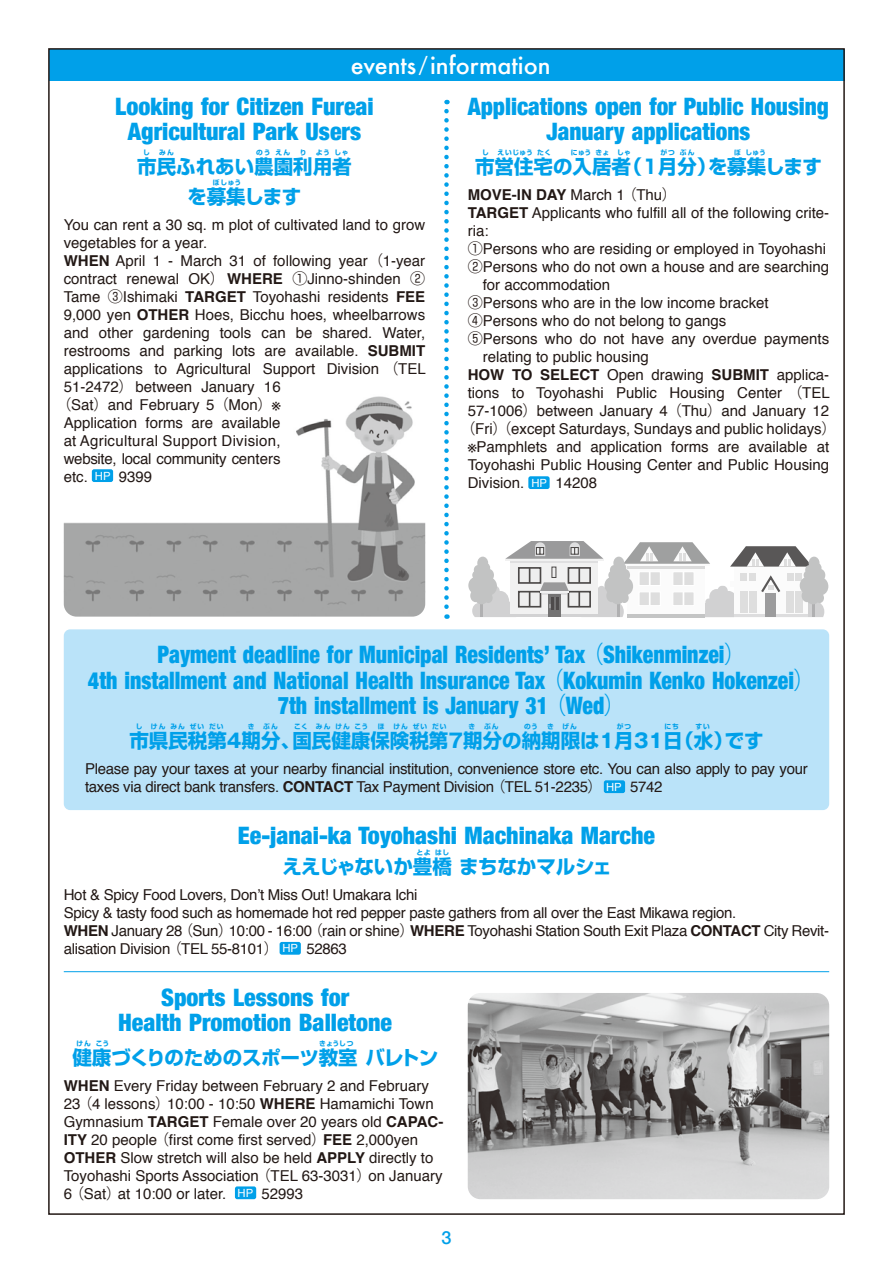
<style>
.page{position:relative;width:893px;height:1263px;background:#fff}
.page>*{position:absolute;margin:0;border:0;box-sizing:border-box;transform-origin:0 0}
.t1{font:900 condensed 24px/25.5px "Helvetica Neue";color:#00a0e9;text-align:center}
.t2{font:900 condensed 24px/25.5px "Helvetica Neue";color:#00a0e9;text-align:center;scale:.91 1}
.t3{font:500 23.4px "Futura";color:#fff}
.t4{font:700 19.5px/30px "Shin Go Pro";color:#00a0e9;text-align:center}
.t5{font:500 18px "Helvetica Neue";color:#00a0e9}
.t6{font:15px/18px "Helvetica";color:#221815}
.t7{font:15px/18px "Helvetica";letter-spacing:-.02em;color:#221815}
.t8{font:15px "Helvetica";letter-spacing:.02em;color:#221815}
.t9{font:700 15px "Helvetica";color:#221815}
.t10{font:700 6.75px "Shin Go Pro";letter-spacing:.04em;color:#00a0e9}
.t11{font:700 6.75px "Shin Go Pro";letter-spacing:.095em;color:#00a0e9}
.t12{font:700 6.75px "Shin Go Pro";letter-spacing:.15em;color:#00a0e9}
.s1{font-family:"Koz Go Pro";font-weight:400}
.s2{font-weight:400}
.s3{font-weight:700}
.s4{font-family:"Shin Go Pro"}
.s5{font-family:"Koz Go Pro"}
.s6{font-size:11.25px;color:#fff}
.s7{font-family:"Koz Go Pro";font-weight:400;font-stretch:normal}
.s8{font-family:"Gothic MB101 Pro"}
</style>
<div class="page">
<div style="left:49px;top:49px;width:795px;height:32px;background:#00a0e9"></div>
<div style="left:64px;top:629px;width:765px;height:181px;background:#bae3f9;border-radius:6px"></div>
<img style="left:468px;top:993px;width:361px;height:206px">
<img style="left:64px;top:396px;width:361px;height:221px">
<div style="left:92px;top:469px;width:21px;height:13px;background:#00a0e9;border-radius:2px"></div>
<div style="left:235px;top:1186px;width:21px;height:13px;background:#00a0e9;border-radius:2px"></div>
<div style="left:280px;top:942px;width:21px;height:13px;background:#00a0e9;border-radius:2px"></div>
<svg style="left:444px;top:111px;width:5px;height:508px"></svg>
<div style="left:528px;top:476px;width:22px;height:13px;background:#00a0e9;border-radius:2px"></div>
<div style="left:604px;top:780px;width:21px;height:13px;background:#00a0e9;border-radius:2px"></div>
<hr style="left:64px;top:971px;width:765px;height:1px;background:#00a0e9">
<svg style="left:468px;top:541px;width:360px;height:76px"></svg>
<h2 class="t3" style="left:351px;top:50px;width:201px">events<span class="s1">/</span>information</h2>
<h1 class="t1" style="left:115px;top:92px;width:260px">Looking for Citizen Fureai<br>Agricultural Park Users</h1>
<h3 class="t4" style="left:137px;top:150px;width:216px">市民ふれあい農園利用者を募集します</h3>
<h1 class="t1" style="left:468px;top:92px;width:363px">Applications open for Public Housing<br>January applications</h1>
<h3 class="t4" style="left:475px;top:150px;width:348px">市営住宅の入居者（１月分）を募集します</h3>
<p class="t10" style="left:482px;top:147px;width:285px">し　えいじゅう たく　　 にゅう きょ しゃ　　　 がつ ぶん　　　　　ぼ しゅう</p>
<p class="t9" style="left:468px;top:183px;width:211px">MOVE-IN DAY <span class="s2">March 1</span> <span class="s1">（</span><span class="s2">Thu</span><span class="s1">）</span></p>
<p class="t6" style="left:468px;top:204px;width:363px"><span class="s3">TARGET</span> Applicants who fulfill all of the following crite-</p>
<p class="t6" style="left:468px;top:222px;width:22px">ria:</p>
<p class="t6" style="left:468px;top:240px;width:360px"><span class="s4">①</span>Persons who are residing or employed in Toyohashi</p>
<p class="t6" style="left:468px;top:258px;width:363px"><span class="s4">②</span>Persons who do not own a house and are searching</p>
<p class="t6" style="left:483px;top:276px;width:129px">for accommodation</p>
<p class="t6" style="left:468px;top:294px;width:302px"><span class="s4">③</span>Persons who are in the low income bracket</p>
<p class="t6" style="left:468px;top:312px;width:260px"><span class="s4">④</span>Persons who do not belong to gangs</p>
<p class="t6" style="left:468px;top:330px;width:363px"><span class="s4">⑤</span>Persons who do not have any overdue payments</p>
<p class="t6" style="left:483px;top:348px;width:167px">relating to public housing</p>
<p class="t6" style="left:468px;top:366px;width:363px"><span class="s3">HOW TO SELECT</span> Open drawing <span class="s3">SUBMIT</span> applica-</p>
<p class="t6" style="left:468px;top:384px;width:363px">tions to Toyohashi Public Housing Center <span class="s5">（</span>TEL</p>
<p class="t6" style="left:468px;top:402px;width:363px">57-1006<span class="s5">）</span>between January 4 <span class="s5">（</span>Thu<span class="s5">）</span>and January 12</p>
<p class="t6" style="left:461px;top:420px;width:377px"><span class="s5">（</span>Fri<span class="s5">）（</span>except Saturdays, Sundays and public holidays<span class="s5">）</span></p>
<p class="t6" style="left:468px;top:438px;width:363px">※Pamphlets and application forms are available at</p>
<p class="t6" style="left:468px;top:456px;width:363px">Toyohashi Public Housing Center and Public Housing</p>
<p class="t6" style="left:468px;top:474px;width:131px">Division. <span class="s6">HP</span> 14208</p>
<p class="t11" style="left:300px;top:147px;width:8px">り</p>
<p class="t11" style="left:316px;top:147px;width:34px">よう しゃ</p>
<p class="t6" style="left:64px;top:216px;width:363px">You can rent a 30 sq. m plot of cultivated land to grow</p>
<p class="t6" style="left:64px;top:234px;width:145px">vegetables for a year.</p>
<p class="t6" style="left:64px;top:252px;width:363px"><span class="s3">WHEN</span> April 1 - March 31 of following year <span class="s5">（</span>1-year</p>
<p class="t6" style="left:64px;top:270px;width:363px">contract renewal OK<span class="s5">）</span><span class="s3">WHERE</span> <span class="s4">①</span>Jinno-shinden <span class="s4">②</span></p>
<p class="t6" style="left:64px;top:288px;width:363px">Tame <span class="s4">③</span>Ishimaki <span class="s3">TARGET</span> Toyohashi residents <span class="s3">FEE</span></p>
<p class="t6" style="left:64px;top:306px;width:363px">9,000 yen <span class="s3">OTHER</span> Hoes, Bicchu hoes, wheelbarrows</p>
<p class="t6" style="left:64px;top:324px;width:363px">and other gardening tools can be shared. Water,</p>
<p class="t6" style="left:64px;top:342px;width:363px">restrooms and parking lots are available. <span class="s3">SUBMIT</span></p>
<p class="t6" style="left:64px;top:360px;width:363px">applications to Agricultural Support Division <span class="s5">（</span>TEL</p>
<p class="t6" style="left:64px;top:378px;width:218px">51-2472<span class="s5">）</span> between January 16</p>
<p class="t6" style="left:57px;top:396px;width:226px"><span class="s5">（</span>Sat<span class="s5">）</span>and February 5 <span class="s5">（</span>Mon<span class="s5">）</span>※</p>
<p class="t6" style="left:64px;top:414px;width:218px">Application forms are available</p>
<p class="t8" style="left:64px;top:429px;width:218px">at Agricultural Support Division,</p>
<p class="t7" style="left:64px;top:450px;width:218px">website, local community centers</p>
<p class="t6" style="left:64px;top:468px;width:90px">etc. <span class="s6">HP</span> 9399</p>
<h1 class="t2" style="left:88px;top:641px;width:801px">Payment deadline for Municipal Residents’ Tax <span class="s7">（</span>Shikenminzei<span class="s7">）<br></span>4th installment and National Health Insurance Tax <span class="s7">（</span>Kokumin Kenko Hokenzei<span class="s7">）<br></span>7th installment is January 31 <span class="s7">（</span>Wed<span class="s7">）</span></h1>
<p class="t12" style="left:136px;top:721px;width:234px">し　けん みん ぜい だい　　　き　ぶん　　こく　みん けん こう</p>
<p class="t11" style="left:378px;top:721px;width:8px">ほ</p>
<p class="t11" style="left:393px;top:721px;width:83px">けん ぜい だい　　 き</p>
<p class="t11" style="left:484px;top:721px;width:32px">ぶん　　</p>
<p class="t11" style="left:524px;top:721px;width:15px">のう</p>
<p class="t11" style="left:665px;top:721px;width:47px">にち　　すい</p>
<h3 class="t4" style="left:129px;top:724px;width:636px">市県民税第<span class="s8">4</span>期分、国民健康保険税第<span class="s8">7</span>期分の納期限は<span class="s8">1</span>月<span class="s8">31</span>日（水）です</h3>
<p class="t7" style="left:85px;top:760px;width:724px">Please pay your taxes at your nearby financial institution, convenience store etc. You can also apply to pay your taxes via direct bank transfers. <span class="s3">CONTACT</span> Tax Payment Division <span class="s5">（</span>TEL 51-2235<span class="s5">）</span> <span class="s6">HP</span> 5742</p>
<h1 class="t1" style="left:238px;top:821px;width:419px">Ee-janai-ka Toyohashi Machinaka Marche</h1>
<p class="t11" style="left:416px;top:847px;width:34px">とよ はし</p>
<h3 class="t4" style="left:282px;top:849px;width:331px">ええじゃないか豊橋まちなかマルシェ</h3>
<p class="t7" style="left:64px;top:886px;width:767px">Hot &amp; Spicy Food Lovers, Don’t Miss Out! Umakara Ichi<br>Spicy &amp; tasty food such as homemade hot red pepper paste gathers from all over the East Mikawa region.<br><span class="s3">WHEN</span> January 28 <span class="s5">（</span>Sun<span class="s5">）</span>10:00 - 16:00 <span class="s5">（</span>rain or shine<span class="s5">）</span><span class="s3">WHERE</span> Toyohashi Station South Exit Plaza <span class="s3">CONTACT</span> City Revit&shy;alisation Division <span class="s5">（</span>TEL 55-8101<span class="s5">）</span> <span class="s6">HP</span> 52863</p>
<h1 class="t1" style="left:118px;top:983px;width:276px">Sports Lessons for<br>Health Promotion Balletone</h1>
<h3 class="t4" style="left:72px;top:1041px;width:367px">健康づくりのためのスポーツ教室バレトン</h3>
<p class="t6" style="left:64px;top:1077px;width:381px"><span class="s3">WHEN</span> Every Friday between February 2 and February 23 <span class="s5">（</span>4 lessons<span class="s5">）</span>10:00 - 10:50 <span class="s3">WHERE</span> Hamamichi Town Gymnasium <span class="s3">TARGET</span> Female over 20 years old <span class="s3">CAPAC-ITY</span> 20 people <span class="s5">（</span>first come first served<span class="s5">）</span><span class="s3">FEE</span> 2,000yen <span class="s3">OTHER</span> Slow stretch will also be held <span class="s3">APPLY</span> directly to Toyohashi Sports Association <span class="s5">（</span>TEL 63-3031<span class="s5">）</span>on January 6 <span class="s5">（</span>Sat<span class="s5">）</span>at 10:00 or later. <span class="s6">HP</span> 52993</p>
<p class="t5" style="left:441px;top:1223px;width:12px">3</p>
</div>
